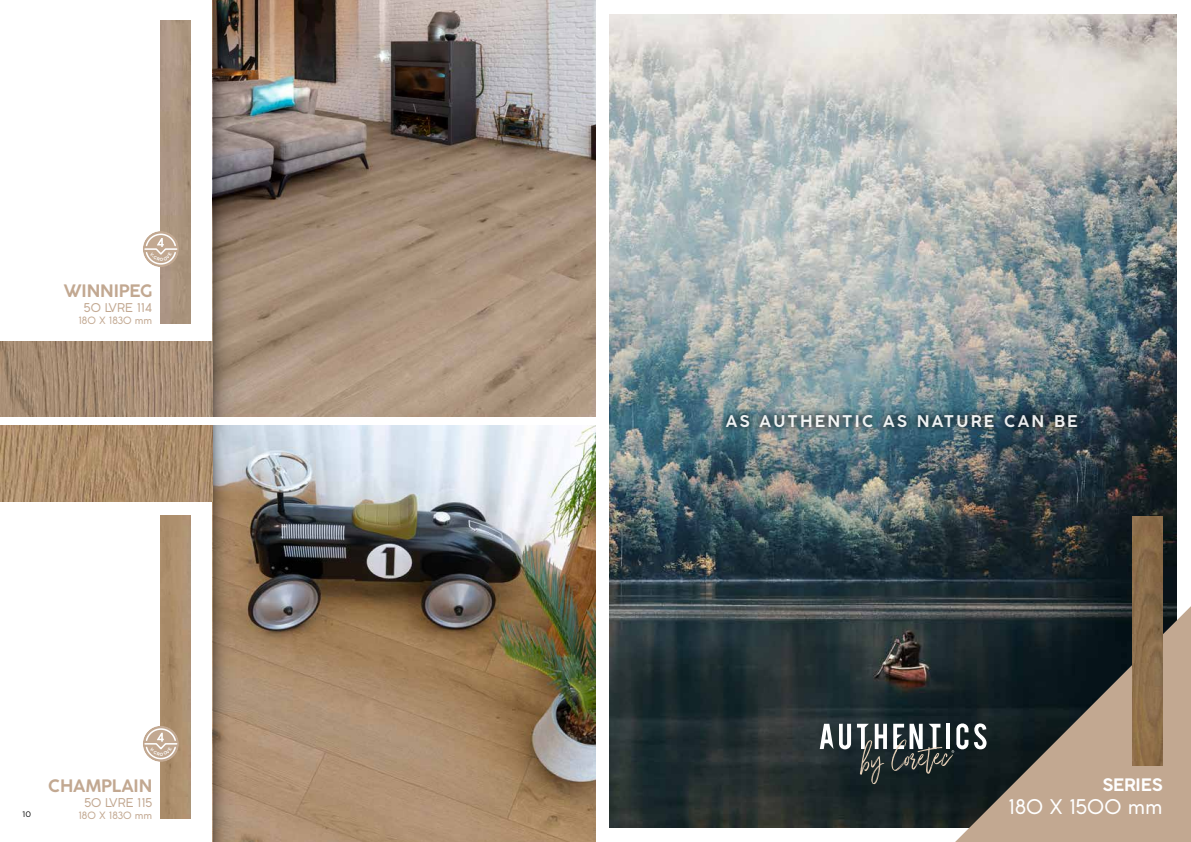
<style>
.page{position:relative;width:1191px;height:842px;background:#fff}
.page>*{position:absolute;margin:0;border:0;box-sizing:border-box;transform-origin:0 0}
.t1{font:49.3px "Wilderness Typeface";color:#e5cfb7}
.t2{font:20px "Coco Gothic";color:#fff}
.t3{font:700 17px "Coco Gothic";color:#c2a891}
.t4{font:700 17px "Coco Gothic";color:#fff}
.t5{font:700 16px "Coco Gothic";letter-spacing:.15em;color:#fff}
.t6{font:12px "Coco Gothic";color:#c2a891}
.t7{font:10px "Coco Gothic";color:#c2a891}
.t8{font:8px "Gotham";color:#000}
</style>
<div class="page">
<img style="left:250px;top:0;width:345px;height:417px">
<img style="left:250px;top:425px;width:345px;height:417px">
<img style="left:609px;top:14px;width:567px;height:814px">
<svg style="left:819px;top:724px;width:14px;height:25px"></svg>
<svg style="left:839px;top:724px;width:12px;height:25px"></svg>
<svg style="left:857px;top:724px;width:30px;height:25px"></svg>
<svg style="left:893px;top:724px;width:29px;height:25px"></svg>
<svg style="left:928px;top:724px;width:12px;height:25px"></svg>
<hr style="left:946px;top:724px;width:4px;height:25px;background:#fff">
<svg style="left:951px;top:723px;width:4px;height:30px"></svg>
<img style="left:0;top:341px;width:213px;height:76px">
<img style="left:0;top:425px;width:213px;height:76px">
<img style="left:161px;top:21px;width:30px;height:303px">
<img style="left:161px;top:515px;width:30px;height:303px">
<div style="left:143px;top:231px;width:36px;height:36px;background:#c2a891;border-radius:50%"></div>
<div style="left:143px;top:726px;width:36px;height:36px;background:#c2a891;border-radius:50%"></div>
<svg style="left:955px;top:606px;width:236px;height:236px;background:#69635a"></svg>
<img style="left:1132px;top:517px;width:30px;height:248px">
<svg style="left:213px;top:0;width:37px;height:417px;background:#827164"></svg>
<svg style="left:213px;top:425px;width:37px;height:417px;background:#a48c75"></svg>
<svg style="left:719px;top:407px;width:365px;height:28px;background:#48626c"></svg>
<svg style="left:143px;top:233px;width:35px;height:32px"></svg>
<svg style="left:143px;top:727px;width:35px;height:33px"></svg>
<p class="t3" style="left:63px;top:278px;width:91px">WINNIPEG</p>
<p class="t6" style="left:84px;top:298px;width:70px">50 LVRE 114</p>
<p class="t7" style="left:79px;top:313px;width:75px">180 X 1830 mm</p>
<p class="t8" style="left:22px;top:809px;width:10px">10</p>
<p class="t3" style="left:48px;top:773px;width:106px">CHAMPLAIN</p>
<p class="t6" style="left:84px;top:793px;width:69px">50 LVRE 115</p>
<p class="t7" style="left:79px;top:807px;width:75px">180 X 1830 mm</p>
<p class="t5" style="left:726px;top:409px;width:353px">AS AUTHENTIC AS NATURE CAN BE</p>
<h1 class="t1" style="left:860px;top:737px;width:91px;rotate:-4deg">by Coretec</h1>
<p class="t4" style="left:1102px;top:772px;width:62px">SERIES</p>
<p class="t2" style="left:1008px;top:791px;width:156px">180 X 1500 mm</p>
</div>
